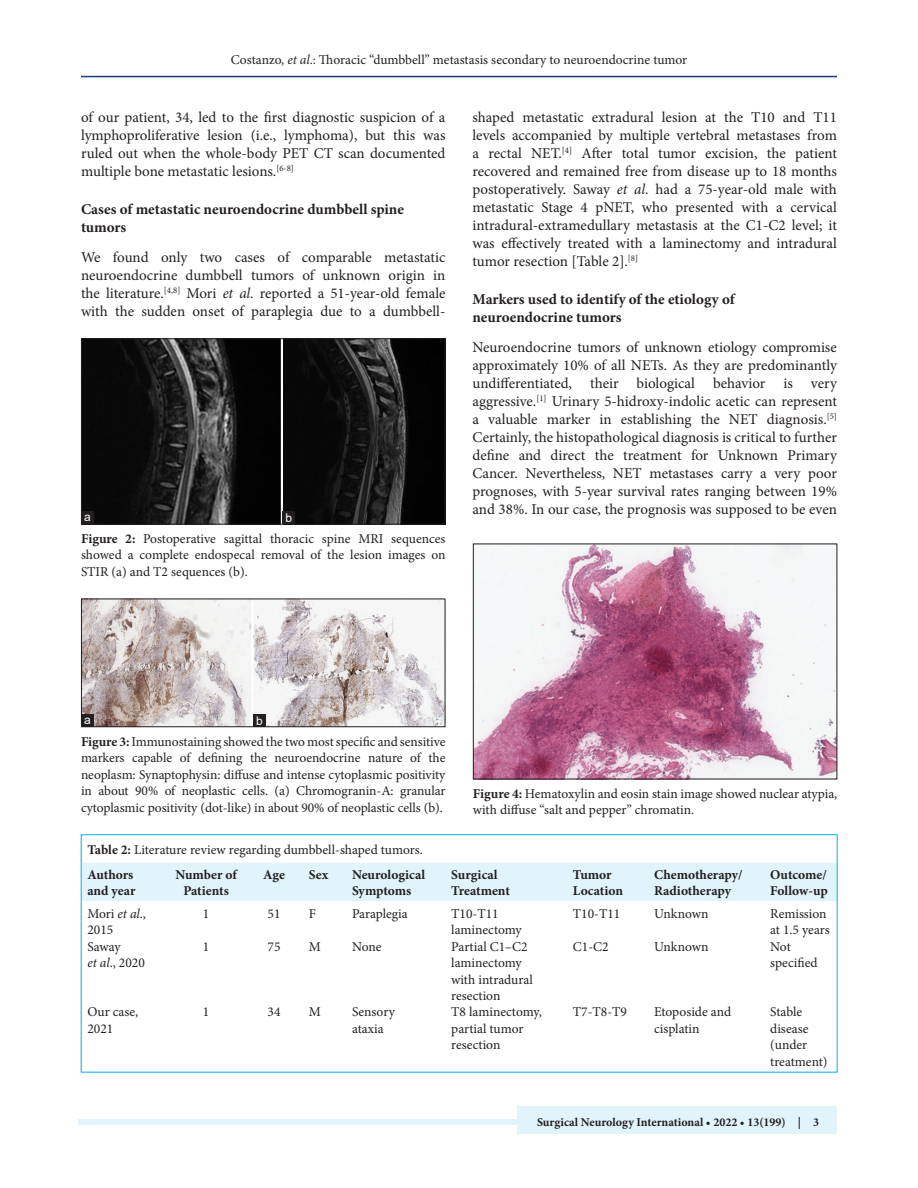
<style>
.page{position:relative;width:918px;height:1188px;background:#fff}
.page>*{position:absolute;margin:0;border:0;box-sizing:border-box;transform-origin:0 0}
.TX{font:15px/18px "Minion Pro";color:#231f20;text-align:justify}
.t1{font:700 15px/18px "Minion Pro";color:#231f20}
.FGC{font:13.5px/16.5px "Minion Pro";letter-spacing:-.005em;color:#231f20;text-align:justify}
.TB{font:13.5px/16.5px "Minion Pro";color:#231f20}
.TCH{font:700 13.5px/16.5px "Minion Pro";color:#231f20}
.TBL{font:13.5px/16.5px "Minion Pro";color:#231f20}
.TT{font:13.5px "Minion Pro";letter-spacing:-.005em;color:#231f20}
.JF{font:700 12px "Minion Pro";color:#231f20}
.LABEL{font:12px "Arial";color:#fff}
.s1{font-style:italic}
.s2{font-weight:700}
</style>
<div class="page">
<hr style="left:81px;top:76px;width:756px;height:1px;background:#164077">
<div style="left:78px;top:1119px;width:756px;height:6px;background:#e1f4fc"></div>
<div style="left:518px;top:1106px;width:319px;height:28px;background:#e1f4fc"></div>
<img style="left:475px;top:546px;width:360px;height:231px">
<img style="left:83px;top:341px;width:360px;height:181px">
<div style="left:81px;top:339px;width:364px;height:185px;border:1px solid #231f20"></div>
<div style="left:283px;top:511px;width:12px;height:13px;background:#231f20"></div>
<div style="left:81px;top:512px;width:13px;height:12px;background:#231f20"></div>
<img style="left:83px;top:601px;width:360px;height:124px">
<div style="left:81px;top:599px;width:364px;height:128px;border:1px solid #231f20"></div>
<div style="left:253px;top:714px;width:13px;height:13px;background:#231f20"></div>
<div style="left:81px;top:714px;width:13px;height:13px;background:#231f20"></div>
<div style="left:83px;top:863px;width:752px;height:38px;background:#e1f4fc"></div>
<p class="FGC" style="left:231px;top:51px;width:458px">Costanzo, <span class="s1">et al</span>.: Thoracic “dumbbell” metastasis secondary to neuroendocrine tumor</p>
<p class="TX" style="left:81px;top:109px;width:366px">of our patient, 34, led to the first diagnostic suspicion of a lymphoproliferative lesion (i.e., lymphoma), but this was ruled out when the whole-body PET CT scan documented multiple bone metastatic lesions.<sup>[6-8]</sup></p>
<h2 class="t1" style="left:81px;top:200px;width:325px">Cases of metastatic neuroendocrine dumbbell spine tumors</h2>
<p class="TX" style="left:81px;top:248px;width:366px">We found only two cases of comparable metastatic neuroendocrine dumbbell tumors of unknown origin in the literature.<sup>[4,8]</sup> Mori <span class="s1">et al</span>. reported a 51-year-old female with the sudden onset of paraplegia due to a dumbbell-</p>
<p class="LABEL" style="left:84px;top:509px;width:8px">a</p>
<p class="LABEL" style="left:286px;top:510px;width:8px">b</p>
<p class="FGC" style="left:81px;top:530px;width:366px"><span class="s2">Figure 2:</span> Postoperative sagittal thoracic spine MRI sequences showed a complete endospecal removal of the lesion images on STIR (a) and T2 sequences (b).</p>
<p class="TX" style="left:472px;top:109px;width:366px">shaped metastatic extradural lesion at the T10 and T11 levels accompanied by multiple vertebral metastases from a rectal NET.<sup>[4]</sup> After total tumor excision, the patient recovered and remained free from disease up to 18 months postoperatively. Saway <span class="s1">et al</span>. had a 75-year-old male with metastatic Stage 4 pNET, who presented with a cervical intradural-extramedullary metastasis at the C1-C2 level; it was effectively treated with a laminectomy and intradural tumor resection [Table 2].<sup>[8]</sup></p>
<h2 class="t1" style="left:472px;top:290px;width:264px">Markers used to identify of the etiology of neuroendocrine tumors</h2>
<p class="TX" style="left:472px;top:338px;width:366px">Neuroendocrine tumors of unknown etiology compromise approximately 10% of all NETs. As they are predominantly undifferentiated, their biological behavior is very aggressive.<sup>[1]</sup> Urinary 5-hidroxy-indolic acetic can represent a valuable marker in establishing the NET diagnosis.<sup>[5] </sup>Certainly, the histopathological diagnosis is critical to further define and direct the treatment for Unknown Primary Cancer. Nevertheless, NET metastases carry a very poor prognoses, with 5-year survival rates ranging between 19% and 38%. In our case, the prognosis was supposed to be even</p>
<p class="LABEL" style="left:84px;top:711px;width:8px">a</p>
<p class="LABEL" style="left:256px;top:712px;width:8px">b</p>
<p class="FGC" style="left:81px;top:733px;width:366px"><span class="s2">Figure 3:</span> Immunostaining showed the two most specific and sensitive markers capable of defining the neuroendocrine nature of the neoplasm: Synaptophysin: diffuse and intense cytoplasmic positivity in about 90% of neoplastic cells. (a) Chromogranin-A: granular cytoplasmic positivity (dot-like) in about 90% of neoplastic cells (b).</p>
<p class="FGC" style="left:473px;top:785px;width:366px"><span class="s2">Figure 4:</span> Hematoxylin and eosin stain image showed nuclear atypia, with diffuse “salt and pepper” chromatin.</p>
<p class="TT" style="left:87px;top:840px;width:337px"><span class="s2">Table 2:</span> Literature review regarding dumbbell‑shaped tumors.</p>
<p class="TCH" style="left:87px;top:866px;width:50px">Authors and year</p>
<p class="TCH" style="left:175px;top:866px;width:63px;text-align:center">Number of<br>Patients</p>
<p class="TCH" style="left:263px;top:866px;width:23px">Age</p>
<p class="TCH" style="left:309px;top:866px;width:21px">Sex</p>
<p class="TCH" style="left:352px;top:866px;width:75px">Neurological<br>Symptoms</p>
<p class="TCH" style="left:451px;top:866px;width:60px">Surgical<br>Treatment</p>
<p class="TCH" style="left:573px;top:866px;width:52px">Tumor<br>Location</p>
<p class="TCH" style="left:654px;top:866px;width:90px">Chemotherapy/<br>Radiotherapy</p>
<p class="TCH" style="left:770px;top:866px;width:59px">Outcome/<br>Follow‑up</p>
<p class="TB" style="left:87px;top:905px;width:60px">Mori <span class="s1">et al</span>.,<br>2015</p>
<p class="TB" style="left:203px;top:905px;width:8px">1</p>
<p class="TB" style="left:268px;top:905px;width:14px">51</p>
<p class="TB" style="left:309px;top:905px;width:9px">F</p>
<p class="TB" style="left:352px;top:905px;width:57px">Paraplegia</p>
<p class="TB" style="left:451px;top:905px;width:72px">T10‑T11 laminectomy</p>
<p class="TB" style="left:573px;top:905px;width:49px">T10‑T11</p>
<p class="TB" style="left:654px;top:905px;width:56px">Unknown</p>
<p class="TB" style="left:770px;top:905px;width:61px">Remission at 1.5 years</p>
<p class="TB" style="left:87px;top:938px;width:59px">Saway<br><span class="s1">et al</span>., 2020</p>
<p class="TB" style="left:203px;top:938px;width:8px">1</p>
<p class="TB" style="left:268px;top:938px;width:14px">75</p>
<p class="TB" style="left:309px;top:938px;width:14px">M</p>
<p class="TB" style="left:352px;top:938px;width:31px">None</p>
<p class="TB" style="left:451px;top:938px;width:83px">Partial C1–C2 laminectomy with intradural resection</p>
<p class="TB" style="left:573px;top:938px;width:37px">C1‑C2</p>
<p class="TB" style="left:654px;top:938px;width:56px">Unknown</p>
<p class="TB" style="left:770px;top:938px;width:49px">Not specified</p>
<p class="TBL" style="left:87px;top:1004px;width:52px">Our case,<br>2021</p>
<p class="TBL" style="left:203px;top:1004px;width:8px">1</p>
<p class="TBL" style="left:268px;top:1004px;width:14px">34</p>
<p class="TBL" style="left:309px;top:1004px;width:14px">M</p>
<p class="TBL" style="left:352px;top:1004px;width:44px">Sensory ataxia</p>
<p class="TBL" style="left:451px;top:1004px;width:92px">T8 laminectomy, partial tumor resection</p>
<p class="TBL" style="left:573px;top:1004px;width:56px">T7‑T8‑T9</p>
<p class="TBL" style="left:654px;top:1004px;width:78px">Etoposide and cisplatin</p>
<p class="TBL" style="left:770px;top:1004px;width:59px">Stable disease (under treatment)</p>
<p class="JF" style="left:537px;top:1113px;width:284px">Surgical Neurology International • 2022 • 13(199) | 3</p>
</div>
